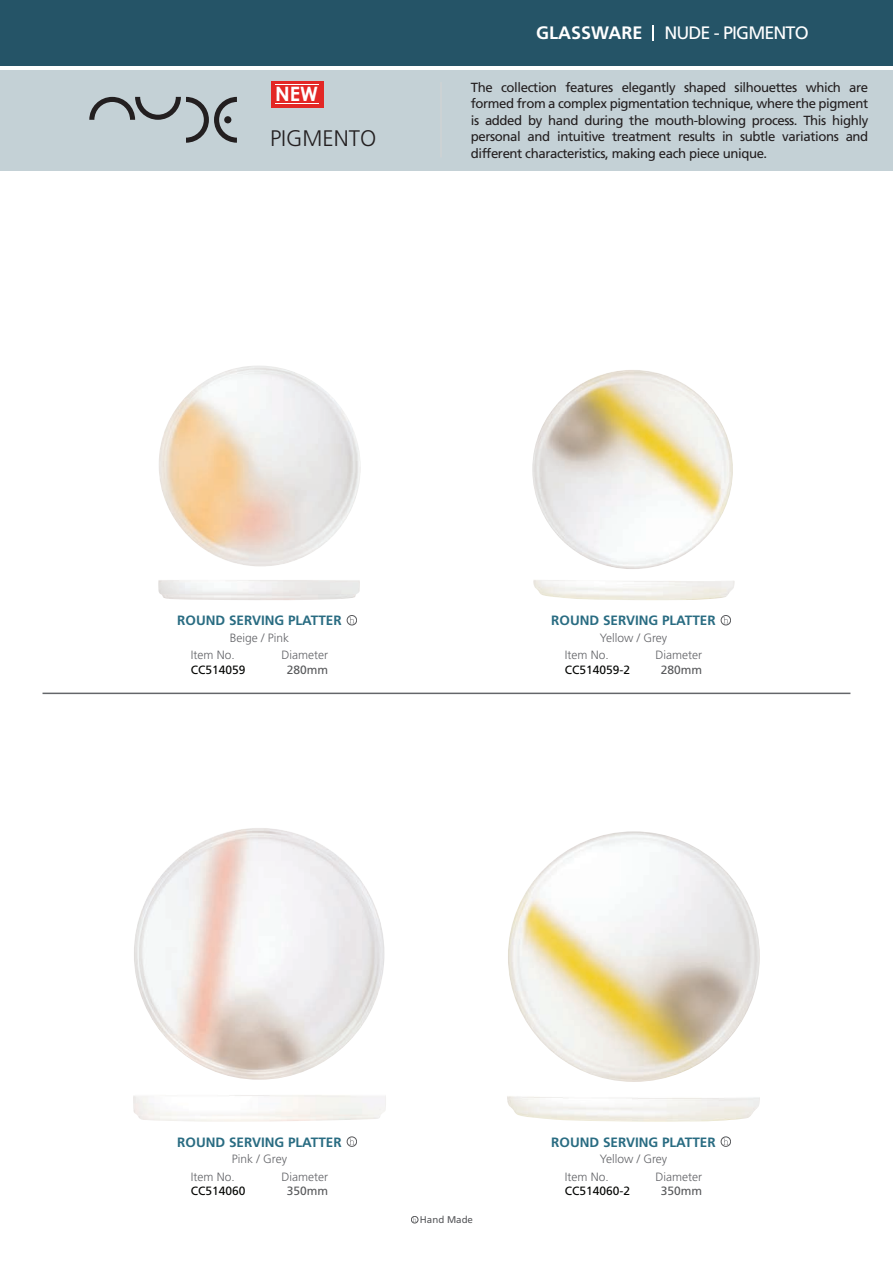
<style>
.page{position:relative;width:893px;height:1263px;background:#fff}
.page>*{position:absolute;margin:0;border:0;box-sizing:border-box;transform-origin:0 0}
.t1{font:300 22.5px "Frutiger LT Std";color:#231f20}
.t2{font:700 19.8px "Century Gothic";color:#fff}
.t3{font:18px "Frutiger LT Std";letter-spacing:-.05em;color:#fff}
.t4{font:700 18px "Frutiger LT Std";color:#fff}
.t5{font:700 13.5px "Frutiger LT Std";color:#296c82}
.t6{font:13.2px/16.5px "Frutiger LT Std";letter-spacing:-.03em;color:#231f20;text-align:justify}
.t7{font:300 12px "Frutiger LT Std";color:#646569}
.t8{font:12px "Frutiger LT Std";color:#040503}
.t9{font:12px "Frutiger LT Std";color:#57585a}
.t10{font:9.75px "Frutiger LT Std";color:#57585b}
</style>
<div class="page">
<div style="left:0;top:70px;width:893px;height:100px;background:#c4d1d6"></div>
<div style="left:0;top:0;width:893px;height:66px;background:#255467"></div>
<hr style="left:440px;top:82px;width:2px;height:76px;background:#d1d3d4">
<svg style="left:89px;top:97px;width:148px;height:46px"></svg>
<div style="left:224px;top:116px;width:7px;height:7px;background:#231f20;border-radius:50%"></div>
<div style="left:271px;top:81px;width:52px;height:26px;background:#e32725"></div>
<hr style="left:276px;top:84px;width:43px;height:1px;background:#fff">
<hr style="left:276px;top:104px;width:43px;height:1px;background:#fff">
<hr style="left:43px;top:693px;width:807px;height:1px;background:#64666a">
<svg style="left:653px;top:26px;width:1px;height:15px"></svg>
<img style="left:133px;top:828px;width:253px;height:294px">
<img style="left:532px;top:370px;width:203px;height:230px">
<img style="left:158px;top:366px;width:203px;height:234px">
<img style="left:507px;top:831px;width:253px;height:291px">
<div style="left:411px;top:1216px;width:7px;height:7px;border:1px solid #57585b;border-radius:50%"></div>
<div style="left:347px;top:1137px;width:10px;height:9px;border:1px solid #57585b;border-radius:50%"></div>
<div style="left:721px;top:1137px;width:10px;height:9px;border:1px solid #57585b;border-radius:50%"></div>
<svg style="left:723px;top:617px;width:5px;height:6px"></svg>
<div style="left:721px;top:615px;width:10px;height:10px;border:1px solid #57585b;border-radius:50%"></div>
<svg style="left:349px;top:617px;width:5px;height:6px"></svg>
<div style="left:347px;top:615px;width:10px;height:10px;border:1px solid #57585b;border-radius:50%"></div>
<p class="t2" style="left:275px;top:81px;width:44px">NEW</p>
<p class="t1" style="left:270px;top:126px;width:108px">PIGMENTO</p>
<p class="t4" style="left:536px;top:22px;width:108px">GLASSWARE</p>
<p class="t3" style="left:664px;top:22px;width:146px">NUDE - PIGMENTO</p>
<p class="t6" style="left:471px;top:79px;width:399px">The collection features elegantly shaped silhouettes which are formed from a complex pigmentation technique, where the pigment is added by hand during the mouth-blowing process. This highly personal and intuitive treatment results in subtle variations and different characteristics, making each piece unique.</p>
<p class="t5" style="left:177px;top:613px;width:166px">ROUND SERVING PLATTER</p>
<p class="t7" style="left:191px;top:648px;width:46px">Item No.</p>
<p class="t8" style="left:191px;top:662px;width:56px">CC514059</p>
<p class="t9" style="left:287px;top:662px;width:43px">280mm</p>
<p class="t7" style="left:230px;top:631px;width:61px">Beige / Pink</p>
<p class="t7" style="left:282px;top:648px;width:48px">Diameter</p>
<p class="t5" style="left:551px;top:613px;width:166px">ROUND SERVING PLATTER</p>
<p class="t7" style="left:565px;top:648px;width:46px">Item No.</p>
<p class="t8" style="left:565px;top:662px;width:67px">CC514059-2</p>
<p class="t9" style="left:661px;top:662px;width:43px">280mm</p>
<p class="t7" style="left:600px;top:631px;width:69px">Yellow / Grey</p>
<p class="t7" style="left:656px;top:648px;width:48px">Diameter</p>
<p class="t5" style="left:177px;top:1134px;width:166px">ROUND SERVING PLATTER</p>
<p class="t7" style="left:191px;top:1169px;width:46px">Item No.</p>
<p class="t8" style="left:191px;top:1184px;width:56px">CC514060</p>
<p class="t9" style="left:287px;top:1184px;width:43px">350mm</p>
<p class="t7" style="left:232px;top:1152px;width:57px">Pink / Grey</p>
<p class="t7" style="left:282px;top:1169px;width:48px">Diameter</p>
<p class="t5" style="left:551px;top:1134px;width:166px">ROUND SERVING PLATTER</p>
<p class="t7" style="left:565px;top:1169px;width:46px">Item No.</p>
<p class="t8" style="left:565px;top:1184px;width:67px">CC514060-2</p>
<p class="t9" style="left:661px;top:1184px;width:43px">350mm</p>
<p class="t7" style="left:600px;top:1152px;width:69px">Yellow / Grey</p>
<p class="t7" style="left:656px;top:1169px;width:48px">Diameter</p>
<p class="t10" style="left:420px;top:1213px;width:55px">Hand Made</p>
</div>
